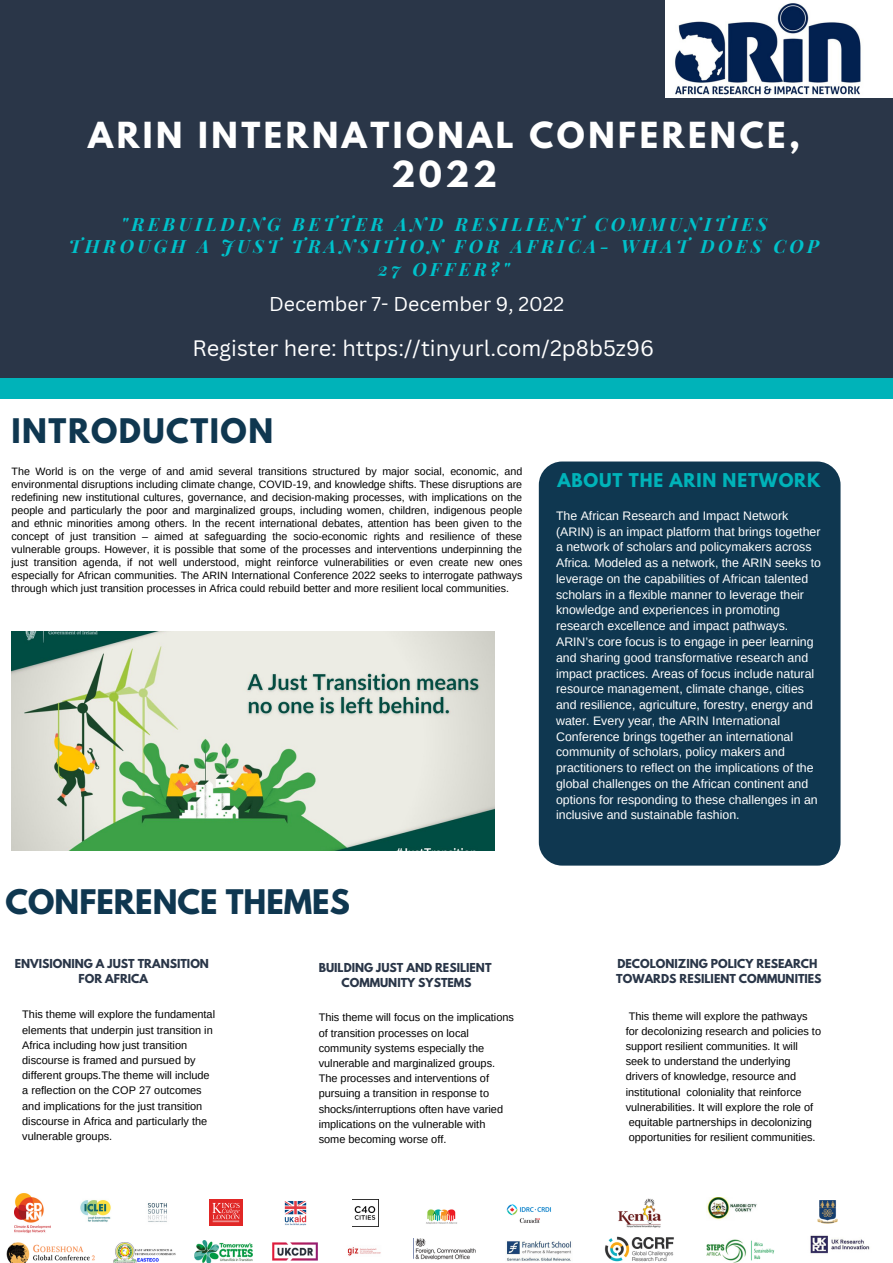
<style>
.page{position:relative;width:893px;height:1263px;background:#fff}
.page>*{position:absolute;margin:0;border:0;box-sizing:border-box;transform-origin:0 0}
.t1{font:700 31.8px/39.4px "League Spartan";letter-spacing:.11em;color:#fff;text-align:center}
.t2{font:700 30px "League Spartan";color:#0f3750}
.t3{font:700 30px "League Spartan";letter-spacing:.05em;color:#0f3750}
.t4{font:21.75px "Canva Sans";color:#fff}
.t5{font:19.5px "Canva Sans";color:#fff}
.t6{font:italic 700 18.38px/22.5px "Playfair Display";letter-spacing:.19em;color:#00c2cb;text-align:center}
.t7{font:700 16.88px "League Spartan";letter-spacing:.05em;color:#00b3b9}
.t8{font:12.3px/15.8px "Arimo";color:#fff}
.t9{font:10.95px/15.2px "Arimo";color:#000}
.t10{font:700 10.95px/15.2px "League Spartan";color:#2a3648;text-align:center}
.t11{font:10.65px/13px "Arimo";color:#000;text-align:justify}
</style>
<div class="page">
<div style="left:0;top:0;width:893px;height:379px;background:#2a3648"></div>
<div style="left:0;top:378px;width:893px;height:21px;background:#00b3b9"></div>
<img style="left:12px;top:632px;width:482px;height:218px">
<img style="left:665px;top:0;width:228px;height:97px">
<img style="left:15px;top:1193px;width:36px;height:40px">
<img style="left:506px;top:1204px;width:45px;height:19px">
<img style="left:707px;top:1198px;width:50px;height:22px">
<img style="left:618px;top:1198px;width:43px;height:30px">
<img style="left:426px;top:1209px;width:31px;height:15px">
<img style="left:347px;top:1247px;width:34px;height:9px">
<img style="left:80px;top:1200px;width:31px;height:22px">
<img style="left:147px;top:1203px;width:20px;height:19px">
<img style="left:284px;top:1201px;width:23px;height:25px">
<img style="left:353px;top:1206px;width:25px;height:21px">
<img style="left:706px;top:1239px;width:69px;height:23px">
<img style="left:817px;top:1200px;width:21px;height:24px">
<div style="left:539px;top:461px;width:301px;height:404px;background:#0f3750;border-radius:23px"></div>
<img style="left:6px;top:1243px;width:89px;height:20px">
<img style="left:114px;top:1242px;width:62px;height:21px">
<img style="left:194px;top:1240px;width:59px;height:23px">
<img style="left:272px;top:1242px;width:46px;height:19px">
<img style="left:413px;top:1238px;width:62px;height:21px">
<img style="left:506px;top:1241px;width:65px;height:20px">
<img style="left:604px;top:1236px;width:70px;height:26px">
<img style="left:810px;top:1235px;width:60px;height:19px">
<img style="left:209px;top:1200px;width:33px;height:25px">
<h1 class="t1" style="left:88px;top:119px;width:713px">ARIN INTERNATIONAL CONFERENCE,<br>2022</h1>
<h3 class="t6" style="left:69px;top:212px;width:752px">"REBUILDING BETTER AND RESILIENT COMMUNITIES<br>THROUGH A JUST TRANSITION FOR AFRICA- WHAT DOES COP<br>27 OFFER?"</h3>
<h3 class="t5" style="left:269px;top:290px;width:297px">December 7- December 9, 2022</h3>
<h3 class="t4" style="left:192px;top:333px;width:463px">Register here: https://tinyurl.com/2p8b5z96</h3>
<h2 class="t3" style="left:12px;top:416px;width:263px">INTRODUCTION</h2>
<p class="t11" style="left:12px;top:465px;width:512px">The World is on the verge of and amid several transitions structured by major social, economic, and environmental disruptions including climate change, COVID-19, and knowledge shifts. These disruptions are redefining new institutional cultures, governance, and decision-making processes, with implications on the people and particularly the poor and marginalized groups, including women, children, indigenous people and ethnic minorities among others. In the recent international debates, attention has been given to the concept of just transition – aimed at safeguarding the socio-economic rights and resilience of these vulnerable groups. However, it is possible that some of the processes and interventions underpinning the just transition agenda, if not well understood, might reinforce vulnerabilities or even create new ones especially for African communities. The ARIN International Conference 2022 seeks to interrogate pathways through which just transition processes in Africa could rebuild better and more resilient local communities.</p>
<h2 class="t2" style="left:6px;top:887px;width:346px">CONFERENCE THEMES</h2>
<p class="t10" style="left:15px;top:957px;width:196px">ENVISIONING A JUST TRANSITION<br>FOR AFRICA</p>
<p class="t9" style="left:22px;top:1007px;width:194px">This theme will explore the fundamental elements that underpin just transition in Africa including how just transition discourse is framed and pursued by different groups.The theme will include a reflection on the COP 27 outcomes and implications for the just transition discourse in Africa and particularly the vulnerable groups.</p>
<p class="t10" style="left:319px;top:961px;width:174px">BUILDING JUST AND RESILIENT<br>COMMUNITY SYSTEMS</p>
<p class="t9" style="left:319px;top:1010px;width:197px">This theme will focus on the implications of transition processes on local community systems especially the vulnerable and marginalized groups.<br>The processes and interventions of pursuing a transition in response to shocks/interruptions often have varied implications on the vulnerable with some becoming worse off.</p>
<h3 class="t7" style="left:557px;top:472px;width:265px">ABOUT THE ARIN NETWORK</h3>
<p class="t8" style="left:556px;top:508px;width:266px">The African Research and Impact Network (ARIN) is an impact platform that brings together a network of scholars and policymakers across Africa. Modeled as a network, the ARIN seeks to leverage on the capabilities of African talented scholars in a flexible manner to leverage their knowledge and experiences in promoting research excellence and impact pathways.<br>ARIN’s core focus is to engage in peer learning and sharing good transformative research and impact practices. Areas of focus include natural resource management, climate change, cities and resilience, agriculture, forestry, energy and water. Every year, the ARIN International Conference brings together an international community of scholars, policy makers and practitioners to reflect on the implications of the global challenges on the African continent and options for responding to these challenges in an inclusive and sustainable fashion.</p>
<p class="t10" style="left:616px;top:957px;width:207px;text-align:left">DECOLONIZING POLICY RESEARCH<br>TOWARDS RESILIENT COMMUNITIES</p>
<p class="t9" style="left:626px;top:1008px;width:197px">This theme will explore the pathways<br>for decolonizing research and policies to support resilient communities. It will seek to understand the underlying drivers of knowledge, resource and institutional coloniality that reinforce vulnerabilities. It will explore the role of equitable partnerships in decolonizing opportunities for resilient communities.</p>
</div>
